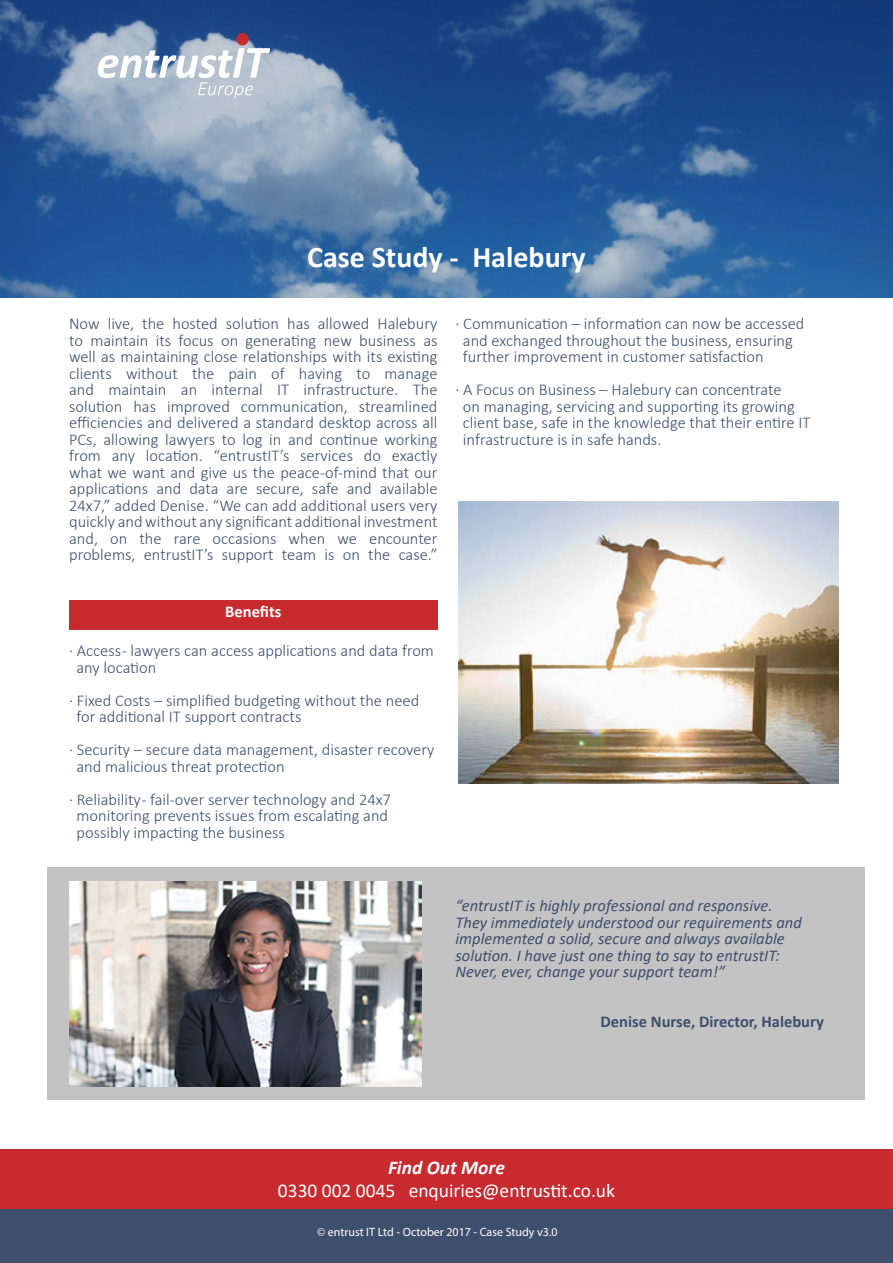
<style>
.page{position:relative;width:893px;height:1263px;background:#fff}
.page>*{position:absolute;margin:0;border:0;box-sizing:border-box;transform-origin:0 0}
.t1{font:700 30px "Calibri";color:#fff}
.t2{font:19.5px "Calibri";color:#fff}
.t3{font:italic 700 19.5px "Calibri";color:#fff}
.t4{font:300 16.5px/16.5px "Calibri";color:#3e4f6d}
.t5{font:italic 16.5px/16.5px "Calibri";color:#3e4f6d}
.t6{font:700 16.5px "Calibri";color:#3e4f6d}
.t7{font:700 16.5px "Calibri";color:#fff}
.t8{font:12px "Myriad Pro";color:#fff}
</style>
<div class="page">
<div style="left:69px;top:600px;width:368px;height:30px;background:#c72b2f"></div>
<div style="left:47px;top:867px;width:817px;height:233px;background:#c4c3c3"></div>
<div style="left:0;top:1149px;width:893px;height:61px;background:#c72b2f"></div>
<svg style="left:0;top:0;width:893px;height:298px;background:#366299"></svg>
<img style="left:69px;top:882px;width:353px;height:204px">
<img style="left:459px;top:502px;width:379px;height:281px">
<div style="left:237px;top:34px;width:11px;height:11px;background:#c72b2f;border-radius:50%"></div>
<div style="left:236px;top:33px;width:13px;height:12px;border:2px solid #c72b2f;border-radius:50%"></div>
<svg style="left:98px;top:48px;width:172px;height:51px"></svg>
<div style="left:0;top:1210px;width:893px;height:53px;background:#3e4f6d"></div>
<p class="t1" style="left:307px;top:236px;width:280px">Case Study - Halebury</p>
<p class="t4" style="left:69px;top:315px;width:370px">Now live, the hosted solution has allowed Halebury to maintain its focus on generating new business as</p>
<p class="t4" style="left:69px;top:348px;width:370px">well as maintaining close relationships with its existing</p>
<p class="t4" style="left:69px;top:365px;width:370px">clients without the pain of having to manage and maintain an internal IT infrastructure. The</p>
<p class="t4" style="left:69px;top:398px;width:370px">solution has improved communication, streamlined</p>
<p class="t4" style="left:69px;top:414px;width:370px;text-align:justify">efficiencies and delivered a standard desktop across all PCs, allowing lawyers to log in and continue working from any location. “entrustIT’s services do exactly what we want and give us the peace-of-mind that our applications and data are secure, safe and available 24x7,” added Denise. “We can add additional users very quickly and without any significant additional investment and, on the rare occasions when we encounter problems, entrustIT’s support team is on the case.”</p>
<p class="t7" style="left:225px;top:600px;width:58px">Benefits</p>
<p class="t4" style="left:77px;top:642px;width:359px;text-indent:-7px">· Access - lawyers can access applications and data from any location</p>
<p class="t4" style="left:77px;top:692px;width:344px;text-indent:-7px">· Fixed Costs – simplified budgeting without the need for additional IT support contracts</p>
<p class="t4" style="left:77px;top:741px;width:359px;text-indent:-7px">· Security – secure data management, disaster recovery and malicious threat protection</p>
<p class="t4" style="left:77px;top:791px;width:316px;text-indent:-7px">· Reliability - fail-over server technology and 24x7 monitoring prevents issues from escalating and possibly impacting the business</p>
<p class="t4" style="left:463px;top:315px;width:343px;text-indent:-7px">· Communication – information can now be accessed and exchanged throughout the business, ensuring further improvement in customer satisfaction</p>
<p class="t4" style="left:463px;top:381px;width:349px;text-indent:-7px">· A Focus on Business – Halebury can concentrate<br>on managing, servicing and supporting its growing client base, safe in the knowledge that their entire IT infrastructure is in safe hands.</p>
<p class="t5" style="left:455px;top:897px;width:348px">“entrustIT is highly professional and responsive.<br>They immediately understood our requirements and implemented a solid, secure and always available solution. I have just one thing to say to entrustIT:<br>Never, ever, change your support team!”</p>
<p class="t6" style="left:601px;top:1009px;width:225px">Denise Nurse, Director, Halebury</p>
<p class="t3" style="left:388px;top:1153px;width:118px">Find Out More</p>
<p class="t2" style="left:278px;top:1177px;width:339px">0330 002 0045 enquiries@entrustit.co.uk</p>
<p class="t8" style="left:317px;top:1225px;width:242px">© entrust IT Ltd - October 2017 - Case Study v3.0</p>
</div>
